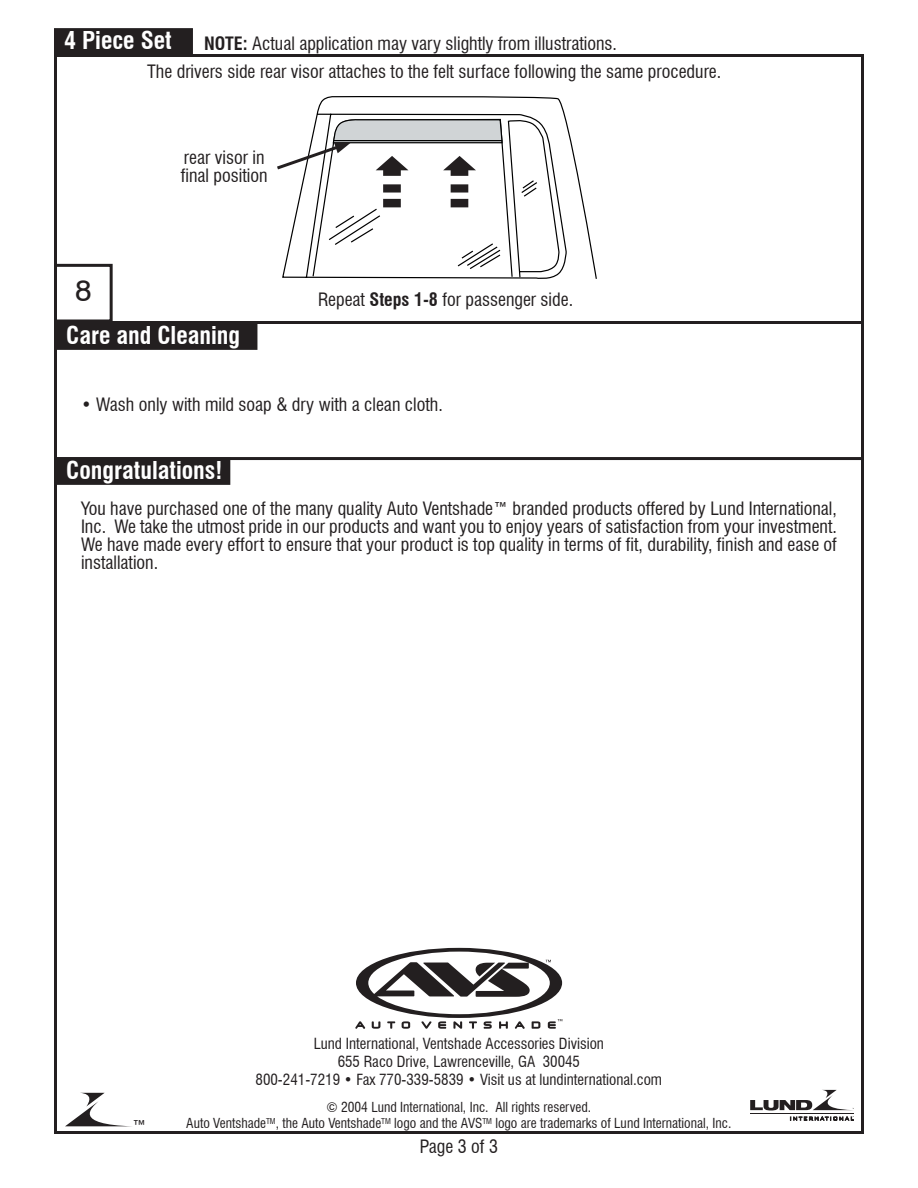
<style>
.page{position:relative;width:918px;height:1188px;background:#fff}
.page>*{position:absolute;margin:0;border:0;box-sizing:border-box;transform-origin:0 0}
.t1{font:30px "Swiss 721 BT";color:#231f20}
.t2{font:700 condensed 24px "Swiss 721 BT";color:#fff}
.t3{font:condensed 18px/18px "Swiss 721 BT";color:#231f20}
.t4{font:condensed 15px/18px "Swiss 721 BT";color:#231f20;text-align:center}
.t5{font:condensed 13.5px/16.2px "Swiss 721 BT";color:#231f20;text-align:center}
.s1{font-weight:700}
</style>
<div class="page">
<svg style="left:282px;top:96px;width:315px;height:183px"></svg>
<svg style="left:355px;top:948px;width:207px;height:81px"></svg>
<svg style="left:65px;top:1093px;width:60px;height:33px"></svg>
<hr style="left:750px;top:1113px;width:104px;height:1px;background:#231f20">
<svg style="left:790px;top:1116px;width:64px;height:4px"></svg>
<svg style="left:750px;top:1090px;width:104px;height:20px"></svg>
<hr style="left:54px;top:457px;width:810px;height:3px;background:#231f20">
<div style="left:55px;top:458px;width:175px;height:26px;background:#231f20"></div>
<div style="left:54px;top:458px;width:176px;height:27px;border:2px solid #231f20"></div>
<div style="left:55px;top:323px;width:202px;height:26px;background:#231f20"></div>
<div style="left:54px;top:322px;width:203px;height:28px;border:2px solid #231f20"></div>
<hr style="left:54px;top:321px;width:810px;height:3px;background:#231f20">
<div style="left:55px;top:29px;width:137px;height:26px;background:#231f20"></div>
<div style="left:54px;top:28px;width:139px;height:28px;border:2px solid #231f20"></div>
<svg style="left:277px;top:118px;width:226px;height:94px"></svg>
<div style="left:54px;top:264px;width:59px;height:59px;border:3px solid #231f20"></div>
<h2 class="t2" style="left:64px;top:26px;width:109px">4 Piece Set</h2>
<p class="t3" style="left:147px;top:29px;width:576px;line-height:28.7px;text-indent:57px"><span class="s1">NOTE:</span> Actual application may vary slightly from illustrations.<br>The drivers side rear visor attaches to the felt surface following the same procedure.</p>
<h1 class="t1" style="left:75px;top:272px;width:18px">8</h1>
<p class="t3" style="left:181px;top:148px;width:88px">rear visor in final position</p>
<h2 class="t2" style="left:66px;top:321px;width:176px">Care and Cleaning</h2>
<p class="t3" style="left:318px;top:291px;width:257px">Repeat <span class="s1">Steps 1-8</span> for passenger side.</p>
<p class="t3" style="left:81px;top:396px;width:363px">• Wash only with mild soap &amp; dry with a clean cloth.</p>
<h2 class="t2" style="left:66px;top:456px;width:158px">Congratulations!</h2>
<p class="t3" style="left:81px;top:500px;width:758px;text-align:justify">You have purchased one of the many quality Auto Ventshade™ branded products offered by Lund International, Inc. We take the utmost pride in our products and want you to enjoy years of satisfaction from your investment.<br>We have made every effort to ensure that your product is top quality in terms of fit, durability, finish and ease of installation.</p>
<p class="t3" style="left:132px;top:1117px;width:16px">™</p>
<p class="t4" style="left:256px;top:1034px;width:408px">Lund International, Ventshade Accessories Division<br>655 Raco Drive, Lawrenceville, GA 30045<br>800-241-7219 • Fax 770-339-5839 • Visit us at lundinternational.com</p>
<p class="t5" style="left:186px;top:1099px;width:547px">© 2004 Lund International, Inc. All rights reserved.<br>Auto Ventshade<sup>TM</sup>, the Auto Ventshade<sup>TM</sup> logo and the AVS<sup>TM</sup> logo are trademarks of Lund International, Inc.</p>
<p class="t3" style="left:420px;top:1138px;width:80px">Page 3 of 3</p>
</div>
